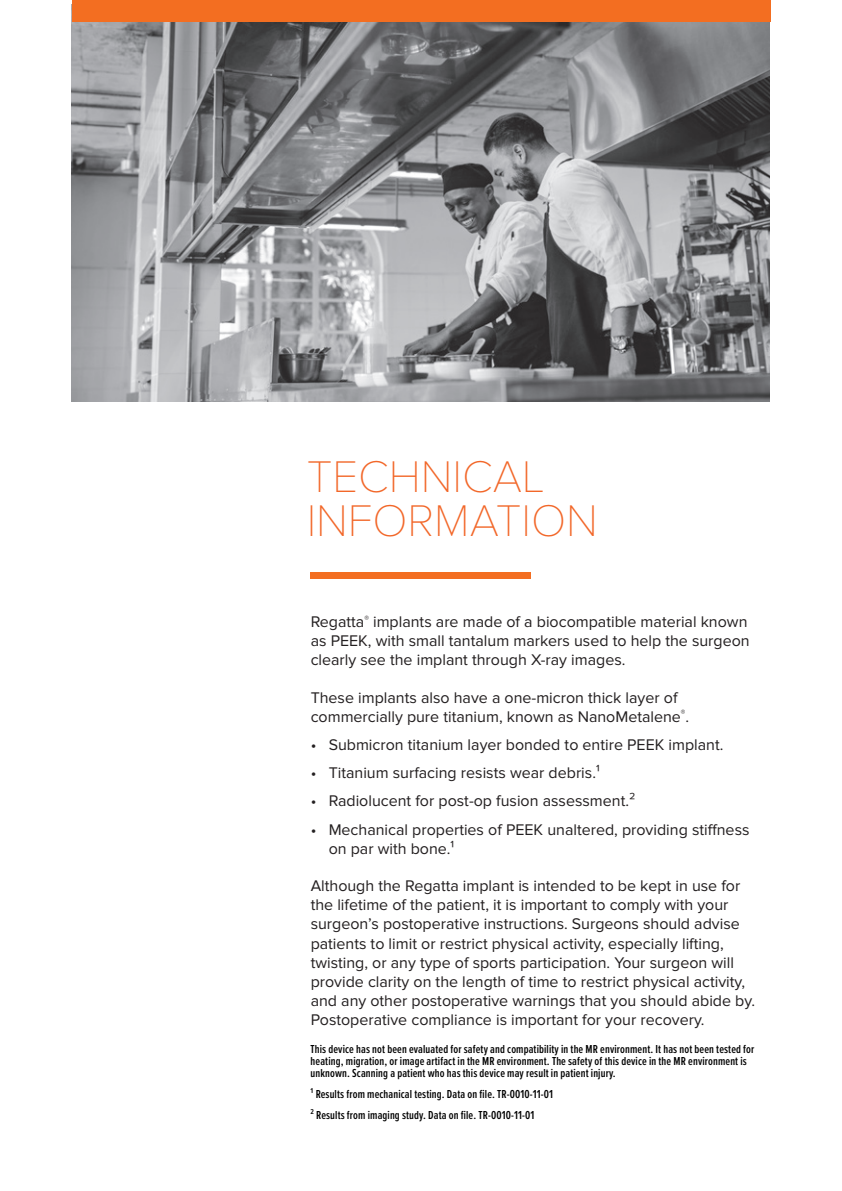
<style>
.page{position:relative;width:842px;height:1191px;background:#fff}
.page>*{position:absolute;margin:0;border:0;box-sizing:border-box;transform-origin:0 0}
.Body_Header_O{font:100 46px/44px "Proxima Nova T";color:#f26729}
.Body_Copy_G{font:16px/19.2px "Proxima Nova";color:#231f20}
.Fine_Print{font:600 12px/12px "Proxima Nova Ex Cn";letter-spacing:.01em;color:#000}
</style>
<div class="page">
<img style="left:72px;top:21px;width:698px;height:380px">
<div style="left:72px;top:0;width:698px;height:21px;background:#f36e21"></div>
<div style="left:311px;top:572px;width:220px;height:6px;background:#f36e21"></div>
<p class="Body_Header_O" style="left:307px;top:455px;width:293px">TECHNICAL<br>INFORMATION</p>
<p class="Body_Copy_G" style="left:311px;top:612px;width:441px">Regatta<sup>®</sup> implants are made of a biocompatible material known as PEEK, with small tantalum markers used to help the surgeon clearly see the implant through X-ray images.</p>
<p class="Body_Copy_G" style="left:311px;top:688px;width:380px">These implants also have a one-micron thick layer of commercially pure titanium, known as NanoMetalene<sup>®</sup>.</p>
<p class="Body_Copy_G" style="left:311px;top:735px;width:414px">• Submicron titanium layer bonded to entire PEEK implant.</p>
<p class="Body_Copy_G" style="left:311px;top:763px;width:291px">• Titanium surfacing resists wear debris.¹</p>
<p class="Body_Copy_G" style="left:311px;top:791px;width:326px">• Radiolucent for post-op fusion assessment.²</p>
<p class="Body_Copy_G" style="left:329px;top:820px;width:422px;text-indent:-18px">• Mechanical properties of PEEK unaltered, providing stiffness on par with bone.¹</p>
<p class="Body_Copy_G" style="left:311px;top:876px;width:446px">Although the Regatta implant is intended to be kept in use for the lifetime of the patient, it is important to comply with your surgeon’s postoperative instructions. Surgeons should advise patients to limit or restrict physical activity, especially lifting, twisting, or any type of sports participation. Your surgeon will provide clarity on the length of time to restrict physical activity, and any other postoperative warnings that you should abide by.<br>Postoperative compliance is important for your recovery.</p>
<p class="Fine_Print" style="left:311px;top:1042px;width:445px">This device has not been evaluated for safety and compatibility in the MR environment. It has not been tested for heating, migration, or image artifact in the MR environment. The safety of this device in the MR environment is unknown. Scanning a patient who has this device may result in patient injury.</p>
<p class="Fine_Print" style="left:311px;top:1087px;width:244px">¹ Results from mechanical testing. Data on file. TR-0010-11-01</p>
<p class="Fine_Print" style="left:311px;top:1108px;width:225px">² Results from imaging study. Data on file. TR-0010-11-01</p>
</div>
